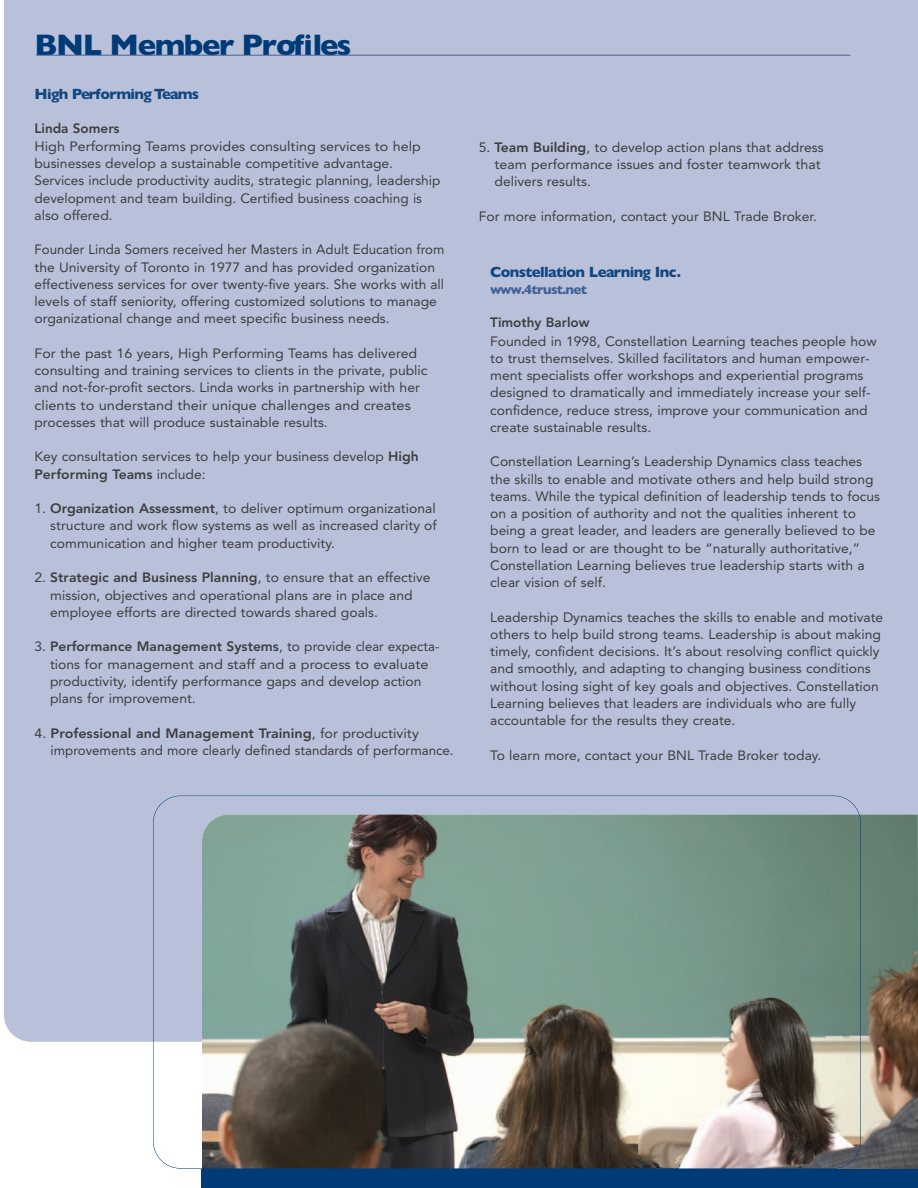
<style>
.page{position:relative;width:918px;height:1188px;background:#fff}
.page>*{position:absolute;margin:0;border:0;box-sizing:border-box;transform-origin:0 0}
.t1{font:700 30px "Gill Sans";letter-spacing:-.045em;color:#013b77}
.t2{font:700 15px "Gill Sans";letter-spacing:-.04em;color:#124781}
.t3{font:13.5px/17.2px "Avenir";color:#3e3e3f}
.t4{font:13.5px/17.2px "Avenir";color:#3e3e3f;scale:1.06 1}
.t5{font:13.5px/17.2px "Avenir";color:#3e3e3f;scale:1.05 1}
.t6{font:800 13.5px "Avenir";color:#3e3e3f}
.t7{font:700 13.5px "Gill Sans";letter-spacing:-.05em;color:#416196}
.s1{font-weight:800}
</style>
<div class="page">
<div style="left:4px;top:0;width:914px;height:1042px;background:#b9c1da"></div>
<hr style="left:36px;top:55px;width:814px;height:1px;background:#416196">
<img style="left:202px;top:815px;width:716px;height:354px">
<div style="left:201px;top:1169px;width:717px;height:19px;background:#013b77"></div>
<h1 class="t1" style="left:34px;top:27px;width:319px">BNL Member Profiles</h1>
<p class="t2" style="left:34px;top:85px;width:166px">High Performing Teams</p>
<p class="t6" style="left:34px;top:122px;width:87px">Linda Somers</p>
<p class="t4" style="left:34px;top:139px;width:384px">High Performing Teams provides consulting services to help businesses develop a sustainable competitive advantage.<br>Services include productivity audits, strategic planning, leadership development and team building. Certified business coaching is also offered.</p>
<p class="t3" style="left:34px;top:242px;width:411px">Founder Linda Somers received her Masters in Adult Education from the University of Toronto in 1977 and has provided organization effectiveness services for over twenty-five years. She works with all levels of staff seniority, offering customized solutions to manage organizational change and meet specific business needs.</p>
<p class="t5" style="left:34px;top:346px;width:376px">For the past 16 years, High Performing Teams has delivered consulting and training services to clients in the private, public and not-for-profit sectors. Linda works in partnership with her clients to understand their unique challenges and creates processes that will produce sustainable results.</p>
<p class="t3" style="left:34px;top:449px;width:386px">Key consultation services to help your business develop <span class="s1">High<br>Performing Teams</span> include:</p>
<p class="t3" style="left:50px;top:501px;width:389px;text-indent:-16px">1. <span class="s1">Organization Assessment</span>, to deliver optimum organizational structure and work flow systems as well as increased clarity of communication and higher team productivity.</p>
<p class="t3" style="left:50px;top:570px;width:382px;text-indent:-16px">2. <span class="s1">Strategic and Business Planning</span>, to ensure that an effective mission, objectives and operational plans are in place and employee efforts are directed towards shared goals.</p>
<p class="t3" style="left:50px;top:639px;width:391px;text-indent:-16px">3. <span class="s1">Performance Management Systems</span>, to provide clear expecta&shy;tions for management and staff and a process to evaluate productivity, identify performance gaps and develop action plans for improvement.</p>
<p class="t4" style="left:51px;top:725px;width:382px;text-indent:-16px">4. <span class="s1">Professional and Management Training</span>, for productivity improvements and more clearly defined standards of performance.</p>
<p class="t3" style="left:495px;top:140px;width:331px;text-indent:-16px">5. <span class="s1">Team Building</span>, to develop action plans that address team performance issues and foster teamwork that delivers results.</p>
<p class="t3" style="left:479px;top:209px;width:340px">For more information, contact your BNL Trade Broker.</p>
<p class="t2" style="left:490px;top:263px;width:192px">Constellation Learning Inc.</p>
<p class="t7" style="left:490px;top:281px;width:98px">www.4trust.net</p>
<p class="t6" style="left:490px;top:317px;width:101px">Timothy Barlow</p>
<p class="t3" style="left:490px;top:333px;width:388px">Founded in 1998, Constellation Learning teaches people how to trust themselves. Skilled facilitators and human empower&shy;ment specialists offer workshops and experiential programs designed to dramatically and immediately increase your self&shy;confidence, reduce stress, improve your communication and create sustainable results.</p>
<p class="t3" style="left:490px;top:454px;width:391px">Constellation Learning’s Leadership Dynamics class teaches the skills to enable and motivate others and help build strong teams. While the typical definition of leadership tends to focus on a position of authority and not the qualities inherent to being a great leader, and leaders are generally believed to be born to lead or are thought to be “naturally authoritative,” Constellation Learning believes true leadership starts with a clear vision of self.</p>
<p class="t3" style="left:490px;top:609px;width:395px">Leadership Dynamics teaches the skills to enable and motivate others to help build strong teams. Leadership is about making timely, confident decisions. It’s about resolving conflict quickly and smoothly, and adapting to changing business conditions without losing sight of key goals and objectives. Constellation Learning believes that leaders are individuals who are fully accountable for the results they create.</p>
<p class="t3" style="left:490px;top:748px;width:333px">To learn more, contact your BNL Trade Broker today.</p>
</div>
